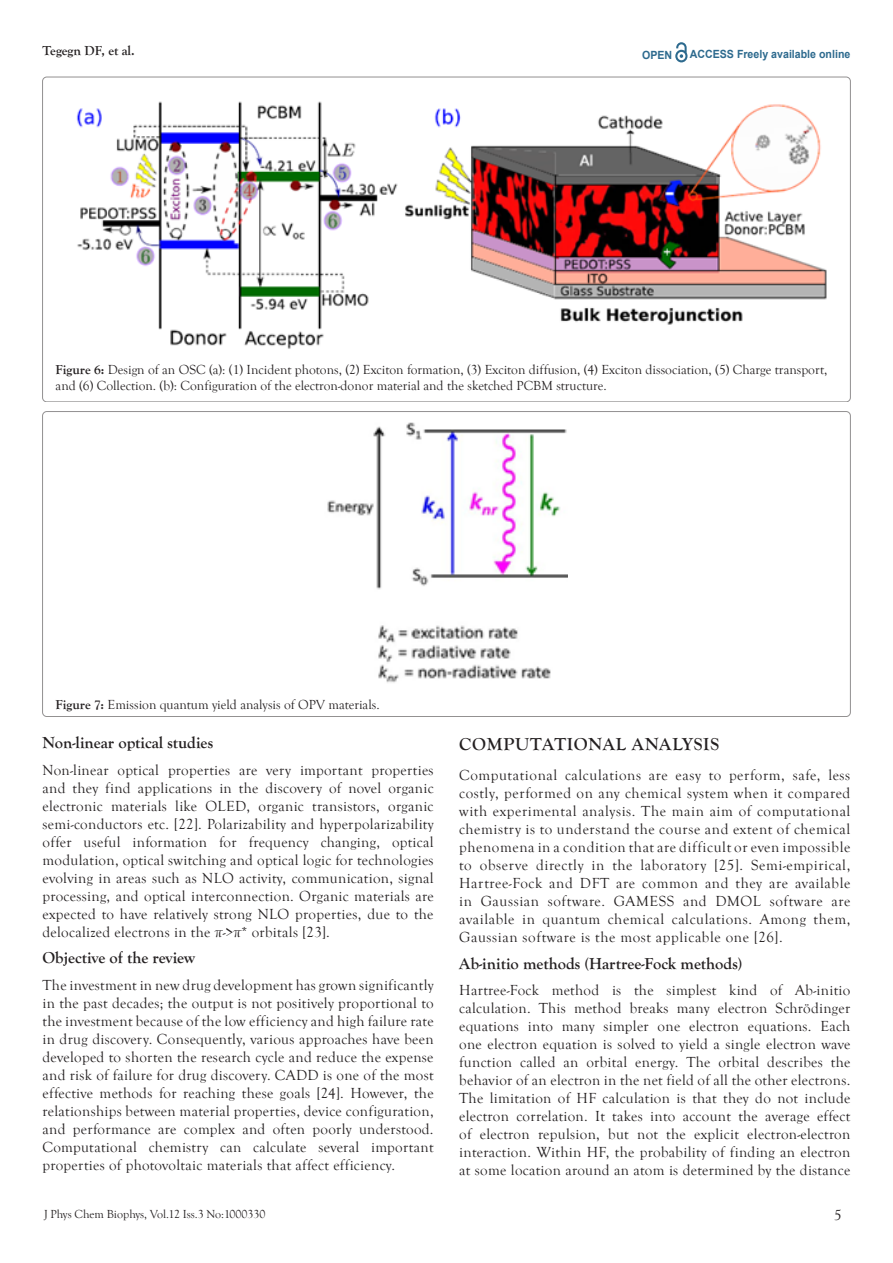
<style>
.page{position:relative;width:893px;height:1263px;background:#fff}
.page>*{position:absolute;margin:0;border:0;box-sizing:border-box;transform-origin:0 0}
.t1{font:700 18px "Goudy Old Style T";letter-spacing:.04em;color:#231f20}
.Body_Text_First_Inde{font:700 16.5px "Goudy Old Style T";color:#231f20}
.Body_Text_First_Inde-2{font:15px/18px "Goudy Old Style T";letter-spacing:.02em;color:#231f20;text-align:justify}
.t2{font:13.5px/16.2px "Goudy Old Style T";color:#231f20}
.t3{font:700 13.5px "Goudy Old Style T";color:#231f20}
.t4{font:12px "Goudy Old Style T";color:#231f20}
.t5{font:700 11.25px "Arial";color:#2d6a8e;scale:.94 1}
.s1{font-weight:700}
</style>
<div class="page">
<svg style="left:675px;top:43px;width:12px;height:19px"></svg>
<img style="left:76px;top:101px;width:751px;height:248px">
<img style="left:327px;top:422px;width:241px;height:261px">
<p class="t3" style="left:43px;top:43px;width:94px">Tegegn DF, et al.</p>
<p class="t5" style="left:642px;top:47px;width:34px">OPEN</p>
<p class="t5" style="left:690px;top:46px;width:172px">ACCESS Freely available online</p>
<p class="t2" style="left:56px;top:362px;width:773px"><span class="s1">Figure 6:</span> Design of an OSC (a): (1) Incident photons, (2) Exciton formation, (3) Exciton diffusion, (4) Exciton dissociation, (5) Charge transport, and (6) Collection. (b): Configuration of the electron-donor material and the sketched PCBM structure.</p>
<p class="t2" style="left:56px;top:696px;width:325px"><span class="s1">Figure 7:</span> Emission quantum yield analysis of OPV materials.</p>
<p class="Body_Text_First_Inde" style="left:43px;top:734px;width:172px">Non-linear optical studies</p>
<p class="Body_Text_First_Inde-2" style="left:43px;top:761px;width:393px">Non-linear optical properties are very important properties and they find applications in the discovery of novel organic electronic materials like OLED, organic transistors, organic semi-conductors etc. [22]. Polarizability and hyperpolarizability offer useful information for frequency changing, optical modulation, optical switching and optical logic for technologies evolving in areas such as NLO activity, communication, signal processing, and optical interconnection. Organic materials are expected to have relatively strong NLO properties, due to the delocalized electrons in the π-&gt;π* orbitals [23].</p>
<p class="Body_Text_First_Inde" style="left:43px;top:949px;width:154px">Objective of the review</p>
<p class="Body_Text_First_Inde-2" style="left:43px;top:976px;width:393px">The investment in new drug development has grown significantly in the past decades; the output is not positively proportional to the investment because of the low efficiency and high failure rate in drug discovery. Consequently, various approaches have been developed to shorten the research cycle and reduce the expense and risk of failure for drug discovery. CADD is one of the most effective methods for reaching these goals [24]. However, the relationships between material properties, device configuration, and performance are complex and often poorly understood.<br>Computational chemistry can calculate several important properties of photovoltaic materials that affect efficiency.</p>
<p class="t4" style="left:44px;top:1207px;width:223px">J Phys Chem Biophys, Vol.12 Iss.3 No:1000330</p>
<p class="t1" style="left:459px;top:734px;width:261px">COMPUTATIONAL ANALYSIS</p>
<p class="Body_Text_First_Inde-2" style="left:459px;top:767px;width:393px">Computational calculations are easy to perform, safe, less costly, performed on any chemical system when it compared with experimental analysis. The main aim of computational chemistry is to understand the course and extent of chemical phenomena in a condition that are difficult or even impossible to observe directly in the laboratory [25]. Semi-empirical, Hartree-Fock and DFT are common and they are available in Gaussian software. GAMESS and DMOL software are available in quantum chemical calculations. Among them, Gaussian software is the most applicable one [26].</p>
<p class="Body_Text_First_Inde" style="left:459px;top:954px;width:285px">Ab-initio methods (Hartree-Fock methods)</p>
<p class="Body_Text_First_Inde-2" style="left:459px;top:982px;width:393px">Hartree-Fock method is the simplest kind of Ab-initio calculation. This method breaks many electron Schrödinger equations into many simpler one electron equations. Each one electron equation is solved to yield a single electron wave function called an orbital energy. The orbital describes the behavior of an electron in the net field of all the other electrons.<br>The limitation of HF calculation is that they do not include electron correlation. It takes into account the average effect of electron repulsion, but not the explicit electron-electron interaction. Within HF, the probability of finding an electron at some location around an atom is determined by the distance</p>
<p class="Body_Text_First_Inde-2" style="left:834px;top:1207px;width:9px">5</p>
</div>
